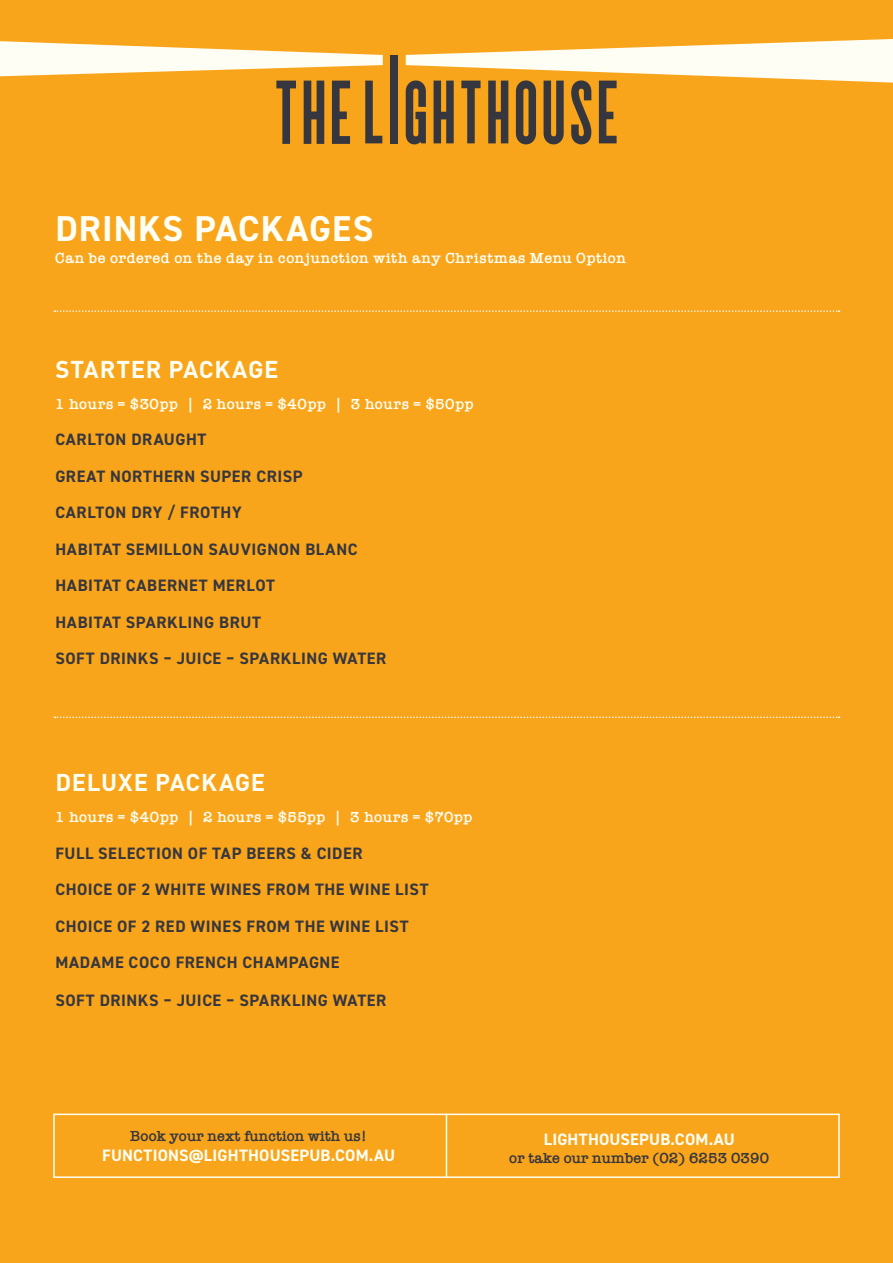
<style>
.page{position:relative;width:893px;height:1263px;background:#f9a51b}
.page>*{position:absolute;margin:0;border:0;box-sizing:border-box;transform-origin:0 0}
.t1{font:700 36px "DIN2014";letter-spacing:.03em;color:#fffef4}
.t2{font:700 24px "DIN Pro";letter-spacing:.025em;color:#fffef4}
.t3{font:700 16.5px "DIN2014";letter-spacing:.035em;color:#36363e}
.t4{font:700 16.5px "DIN2014";letter-spacing:.01em;color:#fffef4}
.t5{font:600 15px "American Typewriter";letter-spacing:.035em;color:#fffef4}
.t6{font:600 15px "American Typewriter";color:#36363e}
</style>
<div class="page">
<svg style="left:406px;top:39px;width:487px;height:105px"></svg>
<svg style="left:0;top:41px;width:383px;height:103px"></svg>
<div style="left:390px;top:55px;width:8px;height:88px;background:#36363e"></div>
<svg style="left:54px;top:310px;width:786px;height:2px"></svg>
<svg style="left:54px;top:716px;width:786px;height:2px"></svg>
<div style="left:53px;top:1113px;width:787px;height:65px;border:2px solid #fffef4"></div>
<hr style="left:446px;top:1113px;width:1px;height:65px;background:#fffef4">
<h1 class="t1" style="left:55px;top:204px;width:320px">DRINKS PACKAGES</h1>
<p class="t5" style="left:55px;top:247px;width:572px">Can be ordered on the day in conjunction with any Christmas Menu Option</p>
<h2 class="t2" style="left:55px;top:353px;width:225px">STARTER PACKAGE</h2>
<p class="t5" style="left:55px;top:392px;width:420px">1 hours = $30pp | 2 hours = $40pp | 3 hours = $50pp</p>
<p class="t3" style="left:55px;top:429px;width:153px">CARLTON DRAUGHT</p>
<p class="t3" style="left:55px;top:465px;width:249px">GREAT NORTHERN SUPER CRISP</p>
<p class="t3" style="left:55px;top:502px;width:188px">CARLTON DRY / FROTHY</p>
<p class="t3" style="left:55px;top:538px;width:304px">HABITAT SEMILLON SAUVIGNON BLANC</p>
<p class="t3" style="left:55px;top:575px;width:221px">HABITAT CABERNET MERLOT</p>
<p class="t3" style="left:55px;top:611px;width:207px">HABITAT SPARKLING BRUT</p>
<p class="t3" style="left:55px;top:648px;width:333px">SOFT DRINKS – JUICE – SPARKLING WATER</p>
<h2 class="t2" style="left:55px;top:766px;width:211px">DELUXE PACKAGE</h2>
<p class="t5" style="left:55px;top:806px;width:419px">1 hours = $40pp | 2 hours = $55pp | 3 hours = $70pp</p>
<p class="t3" style="left:55px;top:842px;width:309px">FULL SELECTION OF TAP BEERS &amp; CIDER</p>
<p class="t3" style="left:55px;top:879px;width:375px">CHOICE OF 2 WHITE WINES FROM THE WINE LIST</p>
<p class="t3" style="left:55px;top:915px;width:355px">CHOICE OF 2 RED WINES FROM THE WINE LIST</p>
<p class="t3" style="left:55px;top:952px;width:286px">MADAME COCO FRENCH CHAMPAGNE</p>
<p class="t3" style="left:55px;top:990px;width:333px">SOFT DRINKS – JUICE – SPARKLING WATER</p>
<p class="t6" style="left:130px;top:1125px;width:238px">Book your next function with us!</p>
<p class="t4" style="left:102px;top:1144px;width:294px">FUNCTIONS@LIGHTHOUSEPUB.COM.AU</p>
<p class="t4" style="left:544px;top:1128px;width:193px">LIGHTHOUSEPUB.COM.AU</p>
<p class="t6" style="left:509px;top:1146px;width:262px">or take our number (02) 6253 0390</p>
</div>
